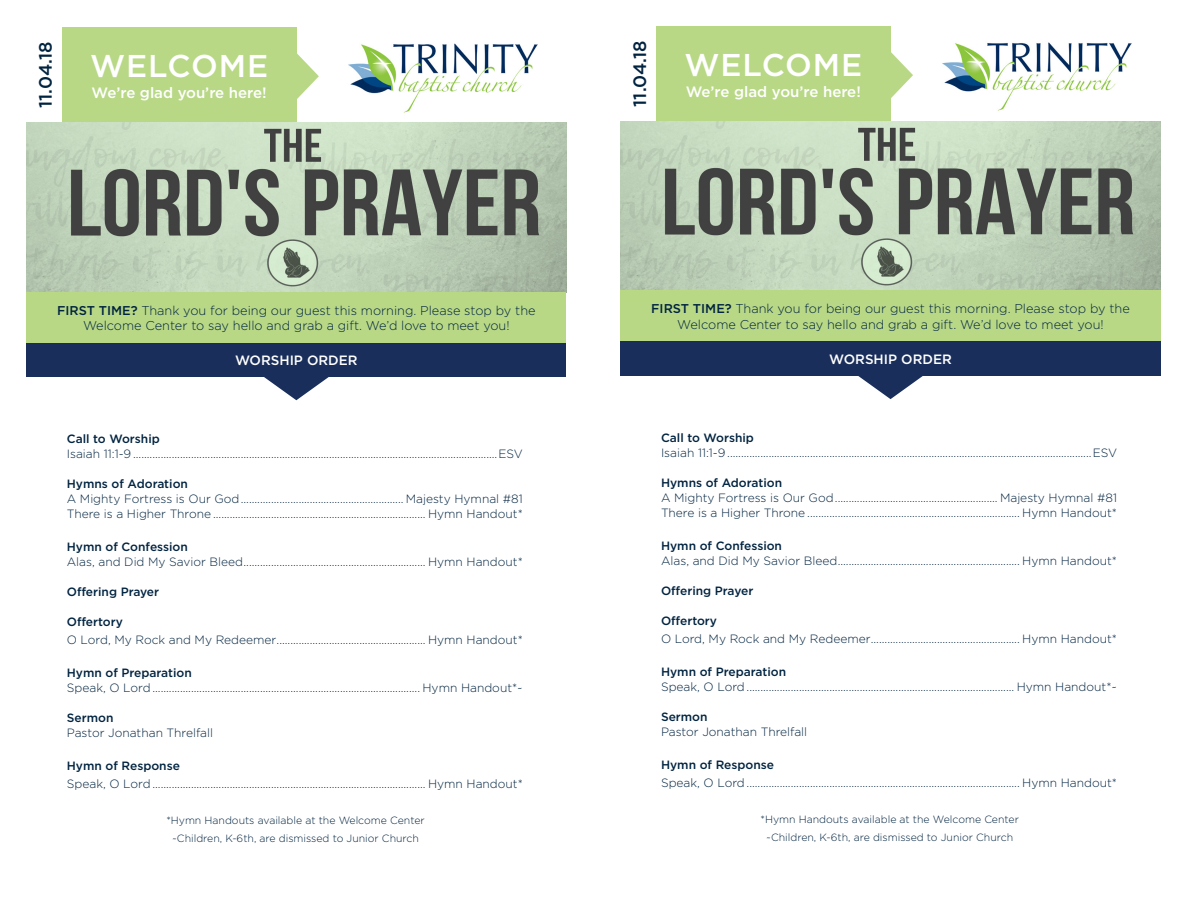
<style>
.page{position:relative;width:1188px;height:918px;background:#fff}
.page>*{position:absolute;margin:0;border:0;box-sizing:border-box;transform-origin:0 0}
.t1{font:500 31.5px "Gotham";letter-spacing:.03em;color:#fff}
.t2{font:500 18px "Gotham";color:#002340}
.t3{font:500 15px "Gotham";color:#fff}
.t4{font:500 13.5px "Gotham";color:#fff}
.t5{font:300 12.75px/15.3px "Gotham";color:#002340;text-align:center}
.t6{font:300 12px "Gotham";color:#002340}
.t7{font:500 12px "Gotham";color:#002340}
.t8{font:300 10.5px "Gotham";color:#002340}
.s1{font-weight:500}
</style>
<div class="page">
<img style="left:26px;top:122px;width:540px;height:170px">
<div style="left:62px;top:27px;width:234px;height:95px;background:#b8d886"></div>
<img style="left:348px;top:43px;width:190px;height:70px">
<div style="left:26px;top:342px;width:540px;height:35px;background:#192e5a"></div>
<svg style="left:264px;top:377px;width:65px;height:23px"></svg>
<svg style="left:296px;top:50px;width:23px;height:52px"></svg>
<div style="left:26px;top:292px;width:540px;height:50px;background:#b8d886"></div>
<img style="left:621px;top:121px;width:540px;height:170px">
<div style="left:656px;top:26px;width:235px;height:95px;background:#b8d886"></div>
<img style="left:942px;top:42px;width:190px;height:69px">
<div style="left:621px;top:341px;width:540px;height:35px;background:#192e5a"></div>
<svg style="left:858px;top:376px;width:65px;height:23px"></svg>
<svg style="left:891px;top:52px;width:22px;height:46px"></svg>
<div style="left:621px;top:291px;width:540px;height:50px;background:#b8d886"></div>
<p class="t2" style="left:628px;top:107px;width:68px;rotate:-90deg">11.04.18</p>
<p class="t2" style="left:34px;top:108px;width:68px;rotate:-90deg">11.04.18</p>
<p class="t1" style="left:684px;top:44px;width:180px">WELCOME</p>
<p class="t1" style="left:90px;top:45px;width:180px">WELCOME</p>
<p class="t3" style="left:92px;top:83px;width:177px">We’re glad you’re here!</p>
<p class="t3" style="left:686px;top:81px;width:177px">We’re glad you’re here!</p>
<p class="t5" style="left:57px;top:302px;width:480px"><span class="s1">FIRST TIME?</span> Thank you for being our guest this morning. Please stop by the<br>Welcome Center to say hello and grab a gift. We’d love to meet you!</p>
<p class="t5" style="left:651px;top:301px;width:480px"><span class="s1">FIRST TIME?</span> Thank you for being our guest this morning. Please stop by the<br>Welcome Center to say hello and grab a gift. We’d love to meet you!</p>
<p class="t4" style="left:235px;top:351px;width:124px">WORSHIP ORDER</p>
<p class="t4" style="left:829px;top:350px;width:124px">WORSHIP ORDER</p>
<p class="t7" style="left:67px;top:431px;width:94px">Call to Worship</p>
<p class="t6" style="left:67px;top:446px;width:457px">Isaiah 11:1-9....................................................................................................................................ESV</p>
<p class="t7" style="left:67px;top:476px;width:123px">Hymns of Adoration</p>
<p class="t6" style="left:67px;top:491px;width:458px">A Mighty Fortress is Our God........................................................... Majesty Hymnal #81</p>
<p class="t6" style="left:67px;top:506px;width:458px">There is a Higher Throne ............................................................................. Hymn Handout*</p>
<p class="t7" style="left:67px;top:539px;width:123px">Hymn of Confession</p>
<p class="t6" style="left:67px;top:554px;width:458px">Alas, and Did My Savior Bleed.................................................................. Hymn Handout*</p>
<p class="t7" style="left:67px;top:584px;width:94px">Offering Prayer</p>
<p class="t7" style="left:67px;top:614px;width:58px">Offertory</p>
<p class="t6" style="left:67px;top:632px;width:458px">O Lord, My Rock and My Redeemer...................................................... Hymn Handout*</p>
<p class="t7" style="left:67px;top:665px;width:127px">Hymn of Preparation</p>
<p class="t6" style="left:67px;top:680px;width:458px">Speak, O Lord................................................................................................. Hymn Handout*~</p>
<p class="t7" style="left:67px;top:710px;width:48px">Sermon</p>
<p class="t6" style="left:67px;top:725px;width:148px">Pastor Jonathan Threlfall</p>
<p class="t7" style="left:67px;top:758px;width:115px">Hymn of Response</p>
<p class="t6" style="left:67px;top:776px;width:458px">Speak, O Lord................................................................................................... Hymn Handout*</p>
<p class="t8" style="left:166px;top:813px;width:260px">*Hymn Handouts available at the Welcome Center</p>
<p class="t8" style="left:172px;top:831px;width:248px">~Children, K-6th, are dismissed to Junior Church</p>
<p class="t7" style="left:661px;top:429px;width:94px">Call to Worship</p>
<p class="t6" style="left:661px;top:445px;width:457px">Isaiah 11:1-9....................................................................................................................................ESV</p>
<p class="t7" style="left:661px;top:474px;width:123px">Hymns of Adoration</p>
<p class="t6" style="left:661px;top:490px;width:458px">A Mighty Fortress is Our God........................................................... Majesty Hymnal #81</p>
<p class="t6" style="left:661px;top:505px;width:458px">There is a Higher Throne ............................................................................. Hymn Handout*</p>
<p class="t7" style="left:661px;top:537px;width:123px">Hymn of Confession</p>
<p class="t6" style="left:661px;top:553px;width:458px">Alas, and Did My Savior Bleed.................................................................. Hymn Handout*</p>
<p class="t7" style="left:661px;top:582px;width:94px">Offering Prayer</p>
<p class="t7" style="left:661px;top:612px;width:58px">Offertory</p>
<p class="t6" style="left:661px;top:631px;width:458px">O Lord, My Rock and My Redeemer...................................................... Hymn Handout*</p>
<p class="t7" style="left:661px;top:663px;width:127px">Hymn of Preparation</p>
<p class="t6" style="left:661px;top:679px;width:458px">Speak, O Lord................................................................................................. Hymn Handout*~</p>
<p class="t7" style="left:661px;top:708px;width:48px">Sermon</p>
<p class="t6" style="left:661px;top:724px;width:148px">Pastor Jonathan Threlfall</p>
<p class="t7" style="left:661px;top:756px;width:115px">Hymn of Response</p>
<p class="t6" style="left:661px;top:775px;width:458px">Speak, O Lord................................................................................................... Hymn Handout*</p>
<p class="t8" style="left:761px;top:812px;width:260px">*Hymn Handouts available at the Welcome Center</p>
<p class="t8" style="left:766px;top:830px;width:248px">~Children, K-6th, are dismissed to Junior Church</p>
</div>
